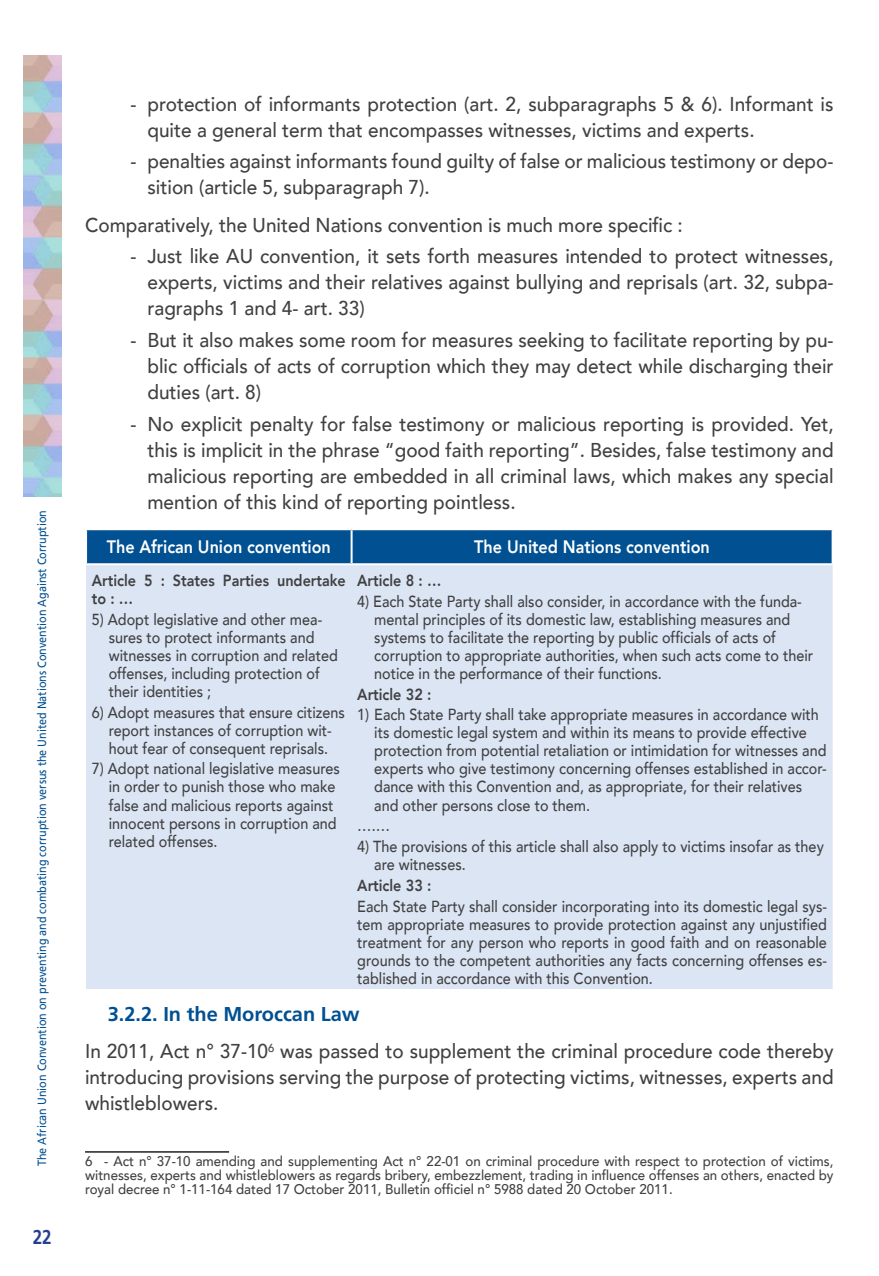
<style>
.page{position:relative;width:879px;height:1276px;background:#fff}
.page>*{position:absolute;margin:0;border:0;box-sizing:border-box;transform-origin:0 0}
.t1{font:500 20px/26px "Avenir";color:#414142;text-align:justify;scale:.95 1}
.t2{font:700 20px "Frutiger";color:#005092}
.t3{font:700 20px "Frutiger";color:#25408f;scale:.85 1}
.t4{font:800 18px "Avenir";color:#fff;scale:.9 1}
.t5{font:500 16px/18px "Avenir";color:#414142;scale:.9 1}
.t6{font:800 16px/18px "Avenir";color:#414142;scale:.9 1}
.t7{font:500 14px/14px "Avenir";color:#414142;text-align:justify;scale:.95 1}
.t8{font:12px "Frutiger";color:#005092;scale:.9 1}
</style>
<div class="page">
<img style="left:23px;top:55px;width:38px;height:441px">
<div style="left:87px;top:530px;width:744px;height:33px;background:#005092"></div>
<div style="left:86px;top:565px;width:746px;height:424px;background:#dce5f4"></div>
<hr style="left:350px;top:530px;width:2px;height:33px;background:#fff">
<hr style="left:85px;top:1151px;width:144px;height:1px;background:#231f20">
<p class="t8" style="left:35px;top:1166px;width:730px;rotate:-90deg">The African Union Convention on preventing and combating corruption versus the United Nations Convention Against Corruption</p>
<p class="t3" style="left:33px;top:1225px;width:24px">22</p>
<p class="t1" style="left:147px;top:90px;width:724px;text-indent:-17px">- protection of informants protection (art. 2, subparagraphs 5 &amp; 6). Informant is quite a general term that encompasses witnesses, victims and experts.</p>
<p class="t1" style="left:147px;top:147px;width:723px;text-indent:-17px">- penalties against informants found guilty of false or malicious testimony or depo&shy;sition (article 5, subparagraph 7).</p>
<p class="t1" style="left:85px;top:211px;width:631px">Comparatively, the United Nations convention is much more specific :</p>
<p class="t1" style="left:147px;top:242px;width:724px;text-indent:-17px">- Just like AU convention, it sets forth measures intended to protect witnesses, experts, victims and their relatives against bullying and reprisals (art. 32, subpa&shy;ragraphs 1 and 4- art. 33)</p>
<p class="t1" style="left:147px;top:326px;width:724px;text-indent:-17px">- But it also makes some room for measures seeking to facilitate reporting by pu&shy;blic officials of acts of corruption which they may detect while discharging their duties (art. 8)</p>
<p class="t1" style="left:147px;top:410px;width:724px;text-indent:-17px">- No explicit penalty for false testimony or malicious reporting is provided. Yet, this is implicit in the phrase “good faith reporting”. Besides, false testimony and malicious reporting are embedded in all criminal laws, which makes any special mention of this kind of reporting pointless.</p>
<p class="t4" style="left:107px;top:532px;width:250px">The African Union convention</p>
<p class="t4" style="left:474px;top:532px;width:263px">The United Nations convention</p>
<p class="t6" style="left:92px;top:571px;width:284px">Article 5 : States Parties undertake to : …</p>
<p class="t5" style="left:109px;top:609px;width:256px;text-indent:-17px">5) Adopt legislative and other mea&shy;sures to protect informants and witnesses in corruption and related offenses, including protection of their identities ;</p>
<p class="t5" style="left:92px;top:702px;width:283px;text-align:center">6) Adopt measures that ensure citizens report instances of corruption wit&shy;hout fear of consequent reprisals.</p>
<p class="t5" style="left:109px;top:759px;width:258px;text-indent:-17px">7) Adopt national legislative measures in order to punish those who make false and malicious reports against innocent persons in corruption and related offenses.</p>
<p class="t6" style="left:357px;top:571px;width:95px">Article 8 : …</p>
<p class="t5" style="left:374px;top:591px;width:489px;text-indent:-17px">4) Each State Party shall also consider, in accordance with the funda&shy;mental principles of its domestic law, establishing measures and systems to facilitate the reporting by public officials of acts of corruption to appropriate authorities, when such acts come to their notice in the performance of their functions.</p>
<p class="t6" style="left:357px;top:685px;width:84px">Article 32 :</p>
<p class="t5" style="left:374px;top:705px;width:504px;text-indent:-17px">1) Each State Party shall take appropriate measures in accordance with its domestic legal system and within its means to provide effective protection from potential retaliation or intimidation for witnesses and experts who give testimony concerning offenses established in accor&shy;dance with this Convention and, as appropriate, for their relatives and other persons close to them.</p>
<p class="t5" style="left:357px;top:816px;width:38px">….…</p>
<p class="t5" style="left:374px;top:836px;width:501px;text-indent:-17px">4) The provisions of this article shall also apply to victims insofar as they are witnesses.</p>
<p class="t6" style="left:357px;top:876px;width:84px">Article 33 :</p>
<p class="t5" style="left:357px;top:896px;width:523px;text-align:justify">Each State Party shall consider incorporating into its domestic legal sys&shy;tem appropriate measures to provide protection against any unjustified treatment for any person who reports in good faith and on reasonable grounds to the competent authorities any facts concerning offenses es&shy;tablished in accordance with this Convention.</p>
<p class="t2" style="left:108px;top:1002px;width:253px">3.2.2. In the Moroccan Law</p>
<p class="t1" style="left:85px;top:1037px;width:789px">In 2011, Act n° 37-10<sup>6</sup> was passed to supplement the criminal procedure code thereby introducing provisions serving the purpose of protecting victims, witnesses, experts and whistleblowers.</p>
<p class="t7" style="left:85px;top:1153px;width:789px">6 - Act n° 37-10 amending and supplementing Act n° 22-01 on criminal procedure with respect to protection of victims, witnesses, experts and whistleblowers as regards bribery, embezzlement, trading in influence offenses an others, enacted by royal decree n° 1-11-164 dated 17 October 2011, Bulletin officiel n° 5988 dated 20 October 2011.</p>
</div>
